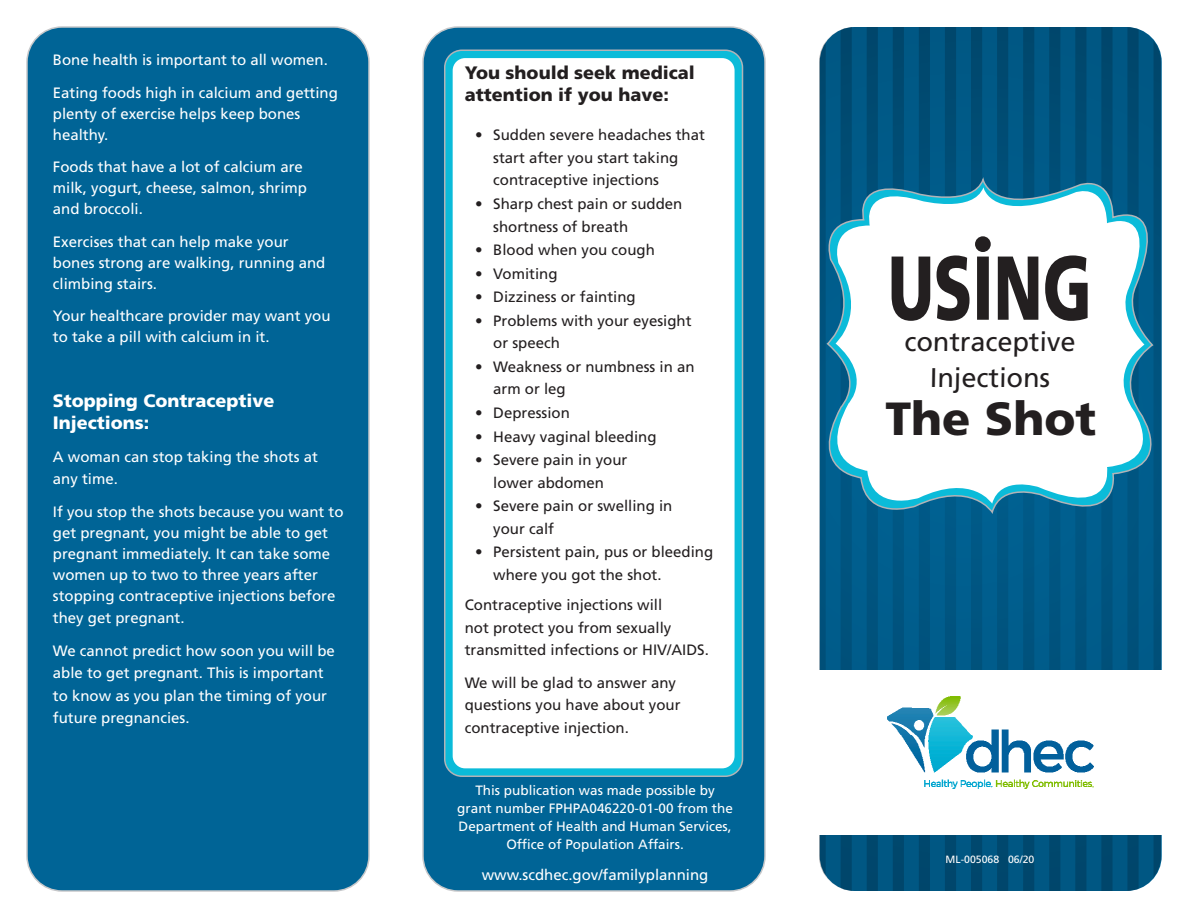
<style>
.page{position:relative;width:1188px;height:918px;background:#fff}
.page>*{position:absolute;margin:0;border:0;box-sizing:border-box;transform-origin:0 0}
.bullets{font:900 46.5px "Frutiger LT Std";color:#231f20}
.bullets-2{font:27px/36px "Frutiger LT Std";color:#231f20;text-align:center}
.Headers{font:900 18px/22.5px "Frutiger LT Std";color:#231f20}
.text{font:900 18px/22.5px "Frutiger LT Std";color:#fff}
.text-2{font:15px/21px "Frutiger LT Std";color:#fff}
.text-3{font:15px/22.5px "Frutiger LT Std";color:#231f20}
.text-4{font:13.5px/18px "Frutiger LT Std";color:#fff;text-align:center}
.t1{font:10.5px "Frutiger LT Std";color:#fff}
</style>
<div class="page">
<svg style="left:820px;top:27px;width:342px;height:864px;background:#005580"></svg>
<div style="left:812px;top:670px;width:354px;height:164px;background:#fff"></div>
<div style="left:423px;top:27px;width:342px;height:864px;background:#006496;border-radius:35px"></div>
<div style="left:422px;top:26px;width:344px;height:866px;border:2px solid #c7c8ca;border-radius:35px"></div>
<div style="left:27px;top:27px;width:342px;height:864px;background:#006496;border-radius:35px"></div>
<div style="left:26px;top:26px;width:344px;height:866px;border:2px solid #c7c8ca;border-radius:35px"></div>
<svg style="left:819px;top:174px;width:343px;height:355px;background:#005986"></svg>
<svg style="left:819px;top:182px;width:343px;height:338px"></svg>
<svg style="left:892px;top:255px;width:196px;height:66px"></svg>
<div style="left:975px;top:236px;width:16px;height:16px;background:#231f20;border-radius:50%"></div>
<div style="left:445px;top:50px;width:297px;height:726px;background:#0bbbd9;border-radius:17px"></div>
<div style="left:444px;top:50px;width:299px;height:727px;border:2px solid #b2b3b7;border-radius:17px"></div>
<div style="left:453px;top:58px;width:282px;height:710px;background:#fff;border-radius:12px"></div>
<img style="left:888px;top:696px;width:206px;height:93px">
<p class="text-2" style="left:53px;top:50px;width:277px">Bone health is important to all women.</p>
<p class="text-2" style="left:53px;top:82px;width:287px">Eating foods high in calcium and getting plenty of exercise helps keep bones healthy.</p>
<p class="text-2" style="left:53px;top:157px;width:256px">Foods that have a lot of calcium are milk, yogurt, cheese, salmon, shrimp and broccoli.</p>
<p class="text-2" style="left:53px;top:231px;width:274px">Exercises that can help make your bones strong are walking, running and climbing stairs.</p>
<p class="text-2" style="left:53px;top:306px;width:279px">Your healthcare provider may want you to take a pill with calcium in it.</p>
<p class="text" style="left:53px;top:389px;width:223px">Stopping Contraceptive<br>Injections:</p>
<p class="text-2" style="left:53px;top:445px;width:267px;line-height:22.5px">A woman can stop taking the shots at any time.</p>
<p class="text-2" style="left:53px;top:501px;width:292px">If you stop the shots because you want to get pregnant, you might be able to get pregnant immediately. It can take some women up to two to three years after stopping contraceptive injections before</p>
<p class="text-2" style="left:53px;top:608px;width:133px">they get pregnant.</p>
<p class="text-2" style="left:53px;top:639px;width:284px;line-height:22.5px">We cannot predict how soon you will be able to get pregnant. This is important to know as you plan the timing of your future pregnancies.</p>
<p class="Headers" style="left:465px;top:61px;width:232px">You should seek medical attention if you have:</p>
<p class="text-3" style="left:493px;top:124px;width:213px;text-indent:-18px">• Sudden severe headaches that start after you start taking contraceptive injections</p>
<p class="text-3" style="left:493px;top:193px;width:191px;text-indent:-18px">• Sharp chest pain or sudden shortness of breath</p>
<p class="text-3" style="left:475px;top:239px;width:181px">• Blood when you cough</p>
<p class="text-3" style="left:475px;top:262px;width:84px">• Vomiting</p>
<p class="text-3" style="left:475px;top:286px;width:162px">• Dizziness or fainting</p>
<p class="text-3" style="left:493px;top:310px;width:200px;text-indent:-18px">• Problems with your eyesight or speech</p>
<p class="text-3" style="left:493px;top:356px;width:203px;text-indent:-18px">• Weakness or numbness in an arm or leg</p>
<p class="text-3" style="left:475px;top:402px;width:96px">• Depression</p>
<p class="text-3" style="left:475px;top:425px;width:183px">• Heavy vaginal bleeding</p>
<p class="text-3" style="left:475px;top:449px;width:154px;text-align:center">• Severe pain in your lower abdomen</p>
<p class="text-3" style="left:493px;top:495px;width:181px;text-indent:-18px">• Severe pain or swelling in your calf</p>
<p class="text-3" style="left:493px;top:541px;width:222px;text-indent:-18px">• Persistent pain, pus or bleeding where you got the shot.</p>
<p class="text-3" style="left:465px;top:594px;width:246px">Contraceptive injections will<br>not protect you from sexually transmitted infections or HIV/AIDS.</p>
<p class="text-3" style="left:465px;top:671px;width:217px">We will be glad to answer any questions you have about your contraceptive injection.</p>
<p class="text-4" style="left:457px;top:781px;width:277px">This publication was made possible by grant number FPHPA046220-01-00 from the Department of Health and Human Services, Office of Population Affairs.</p>
<p class="text-2" style="left:482px;top:864px;width:228px">www.scdhec.gov/familyplanning</p>
<p class="bullets-2" style="left:904px;top:324px;width:173px">contraceptive<br>Injections</p>
<p class="bullets" style="left:885px;top:391px;width:212px">The Shot</p>
<p class="t1" style="left:946px;top:853px;width:90px">ML-005068 06/20</p>
</div>
